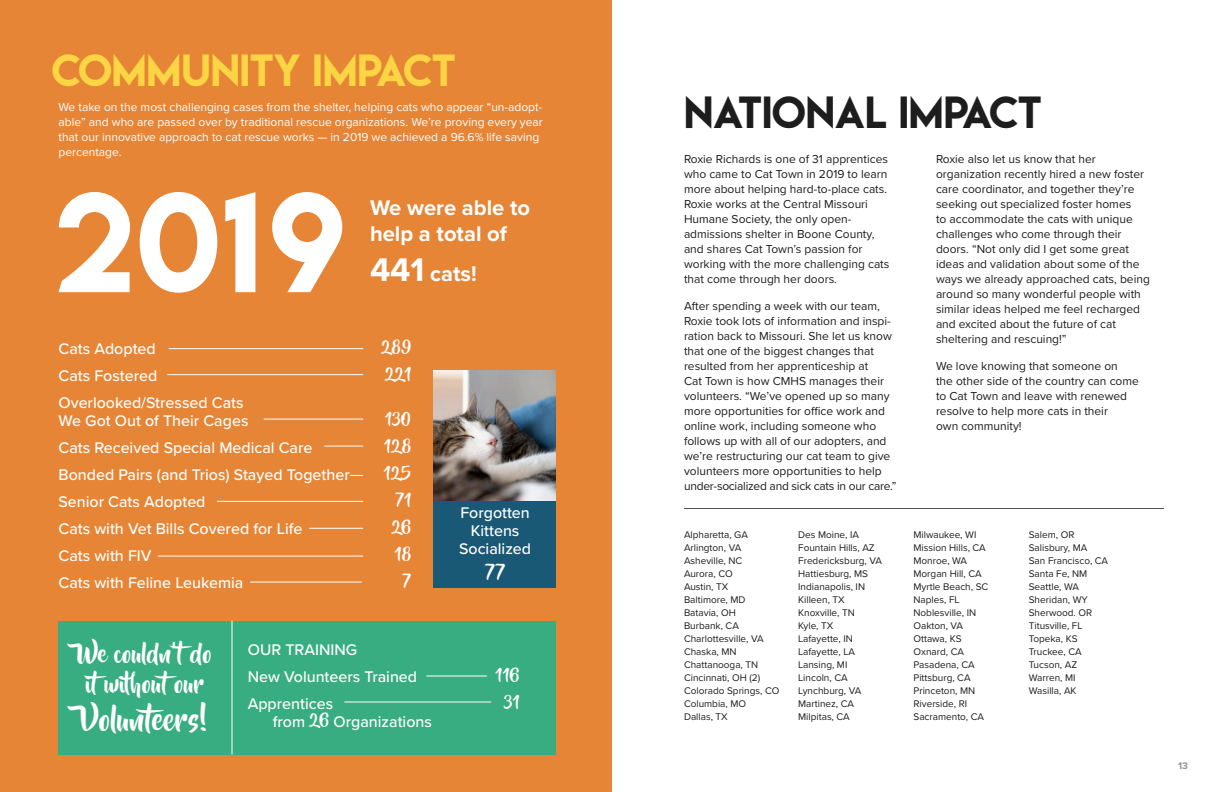
<style>
.page{position:relative;width:1224px;height:792px;background:#fff}
.page>*{position:absolute;margin:0;border:0;box-sizing:border-box;transform-origin:0 0}
.t1{font:40px "Lemon Milk";color:#fcd545}
.t2{font:40px "Lemon Milk";color:#1c1d1c}
.t3{font:30px "Beyond The Mountains";color:#fff}
.t4{font:24px/30px "Beyond The Mountains";color:#fff;text-align:center}
.t5{font:700 22px/26px "Proxima Nova";color:#fff}
.t6{font:18px "Beyond The Mountains";color:#fff}
.t7{font:500 16px/18px "Proxima Nova";color:#fff;text-align:center}
.t8{font:16px "Beyond The Mountains";color:#fff}
.t9{font:12px/15px "Proxima Nova";color:#1c1d1c}
.t10{font:12px/15px "Proxima Nova";color:#fff}
.t11{font:10px/13px "Proxima Nova";color:#1c1d1c}
.t12{font:700 10px "Proxima Nova";color:#979697}
.s1{font-size:34px}
.s2{font-family:"Beyond The Mountains";font-weight:400}
</style>
<div class="page">
<div style="left:0;top:0;width:612px;height:792px;background:#e68535"></div>
<div style="left:58px;top:621px;width:498px;height:134px;background:#39ad82"></div>
<svg style="left:59px;top:192px;width:71px;height:100px"></svg>
<svg style="left:140px;top:192px;width:77px;height:101px"></svg>
<svg style="left:225px;top:192px;width:30px;height:100px"></svg>
<svg style="left:272px;top:192px;width:70px;height:100px"></svg>
<img style="left:433px;top:370px;width:123px;height:131px">
<div style="left:434px;top:501px;width:122px;height:86px;background:#1a5975"></div>
<hr style="left:169px;top:348px;width:194px;height:1px;background:#fff">
<hr style="left:167px;top:374px;width:196px;height:1px;background:#fff">
<hr style="left:309px;top:528px;width:54px;height:1px;background:#fff">
<hr style="left:158px;top:556px;width:205px;height:1px;background:#fff">
<hr style="left:250px;top:582px;width:112px;height:1px;background:#fff">
<hr style="left:264px;top:419px;width:99px;height:1px;background:#fff">
<hr style="left:217px;top:501px;width:146px;height:1px;background:#fff">
<svg style="left:350px;top:475px;width:13px;height:1px"></svg>
<hr style="left:324px;top:446px;width:39px;height:1px;background:#fff">
<hr style="left:426px;top:675px;width:61px;height:1px;background:#fff">
<hr style="left:344px;top:701px;width:147px;height:1px;background:#fff">
<hr style="left:232px;top:621px;width:1px;height:134px;background:#fff">
<hr style="left:684px;top:508px;width:480px;height:1px;background:#4f5557">
<p class="t1" style="left:52px;top:42px;width:405px">COMMUNITY IMPACT</p>
<p class="t10" style="left:59px;top:99px;width:486px">We take on the most challenging cases from the shelter, helping cats who appear “un-adopt&shy;able” and who are passed over by traditional rescue organizations. We’re proving every year that our innovative approach to cat rescue works — in 2019 we achieved a 96.6% life saving percentage.</p>
<p class="t5" style="left:370px;top:194px;width:162px">We were able to help a total of</p>
<p class="t5" style="left:370px;top:260px;width:108px"><span class="s1">441</span> cats!</p>
<p class="t7" style="left:59px;top:339px;width:99px">Cats Adopted</p>
<p class="t8" style="left:381px;top:339px;width:32px">289</p>
<p class="t7" style="left:59px;top:366px;width:100px">Cats Fostered</p>
<p class="t8" style="left:385px;top:366px;width:28px">221</p>
<p class="t7" style="left:59px;top:393px;width:191px;text-align:left">Overlooked/Stressed Cats<br>We Got Out of Their Cages</p>
<p class="t8" style="left:385px;top:411px;width:28px">130</p>
<p class="t7" style="left:59px;top:438px;width:255px">Cats Received Special Medical Care</p>
<p class="t8" style="left:384px;top:438px;width:29px">128</p>
<p class="t7" style="left:59px;top:465px;width:293px">Bonded Pairs (and Trios) Stayed Together</p>
<p class="t8" style="left:384px;top:465px;width:29px">125</p>
<p class="t7" style="left:59px;top:492px;width:149px">Senior Cats Adopted</p>
<p class="t8" style="left:395px;top:492px;width:18px">71</p>
<p class="t7" style="left:59px;top:519px;width:245px">Cats with Vet Bills Covered for Life</p>
<p class="t8" style="left:391px;top:519px;width:22px">26</p>
<p class="t7" style="left:59px;top:546px;width:95px">Cats with FIV</p>
<p class="t8" style="left:395px;top:546px;width:18px">18</p>
<p class="t7" style="left:59px;top:573px;width:186px">Cats with Feline Leukemia</p>
<p class="t8" style="left:402px;top:573px;width:11px">7</p>
<p class="t7" style="left:459px;top:503px;width:74px">Forgotten<br>Kittens<br>Socialized</p>
<p class="t6" style="left:485px;top:563px;width:22px">77</p>
<p class="t4" style="left:78px;top:640px;width:136px">We couldn’tdo itwithoutour</p>
<p class="t3" style="left:81px;top:703px;width:129px">Volunteers!</p>
<p class="t7" style="left:248px;top:640px;width:111px">OUR TRAINING</p>
<p class="t7" style="left:248px;top:667px;width:171px">New Volunteers Trained</p>
<p class="t8" style="left:496px;top:667px;width:26px">116</p>
<p class="t7" style="left:248px;top:694px;width:87px">Apprentices</p>
<p class="t8" style="left:504px;top:694px;width:18px">31</p>
<p class="t7" style="left:273px;top:712px;width:161px">from <span class="s2">26</span> Organizations</p>
<p class="t2" style="left:684px;top:84px;width:359px">NATIONAL IMPACT</p>
<p class="t9" style="left:684px;top:151px;width:207px">Roxie Richards is one of 31 apprentices who came to Cat Town in 2019 to learn more about helping hard-to-place cats.<br>Roxie works at the Central Missouri Humane Society, the only open&shy;admissions shelter in Boone County, and shares Cat Town’s passion for working with the more challenging cats that come through her doors.</p>
<p class="t9" style="left:684px;top:298px;width:214px">After spending a week with our team, Roxie took lots of information and inspi&shy;ration back to Missouri. She let us know that one of the biggest changes that resulted from her apprenticeship at<br>Cat Town is how CMHS manages their volunteers. “We’ve opened up so many more opportunities for office work and online work, including someone who follows up with all of our adopters, and we’re restructuring our cat team to give volunteers more opportunities to help under-socialized and sick cats in our care.”</p>
<p class="t9" style="left:936px;top:151px;width:215px">Roxie also let us know that her organization recently hired a new foster care coordinator, and together they’re seeking out specialized foster homes<br>to accommodate the cats with unique challenges who come through their doors. “Not only did I get some great ideas and validation about some of the ways we already approached cats, being around so many wonderful people with similar ideas helped me feel recharged and excited about the future of cat sheltering and rescuing!”</p>
<p class="t9" style="left:936px;top:358px;width:204px">We love knowing that someone on<br>the other side of the country can come to Cat Town and leave with renewed resolve to help more cats in their<br>own community!</p>
<p class="t11" style="left:684px;top:528px;width:65px">Alpharetta, GA</p>
<p class="t11" style="left:684px;top:541px;width:59px">Arlington, VA</p>
<p class="t11" style="left:684px;top:554px;width:60px">Asheville, NC</p>
<p class="t11" style="left:684px;top:567px;width:50px">Aurora, CO</p>
<p class="t11" style="left:684px;top:580px;width:46px">Austin, TX</p>
<p class="t11" style="left:684px;top:593px;width:63px">Baltimore, MD</p>
<p class="t11" style="left:684px;top:606px;width:53px">Batavia, OH</p>
<p class="t11" style="left:684px;top:619px;width:56px">Burbank, CA</p>
<p class="t11" style="left:684px;top:632px;width:81px">Charlottesville, VA</p>
<p class="t11" style="left:684px;top:645px;width:54px">Chaska, MN</p>
<p class="t11" style="left:684px;top:658px;width:76px">Chattanooga, TN</p>
<p class="t11" style="left:684px;top:671px;width:78px">Cincinnati, OH (2)</p>
<p class="t11" style="left:684px;top:684px;width:97px">Colorado Springs, CO</p>
<p class="t11" style="left:684px;top:697px;width:64px">Columbia, MO</p>
<p class="t11" style="left:684px;top:710px;width:45px">Dallas, TX</p>
<p class="t11" style="left:798px;top:528px;width:85px">Des Moine, IA<br>Fountain Hills, AZ<br>Fredericksburg, VA<br>Hattiesburg, MS<br>Indianapolis, IN<br>Killeen, TX<br>Knoxville, TN<br>Kyle, TX<br>Lafayette, IN<br>Lafayette, LA<br>Lansing, MI<br>Lincoln, CA<br>Lynchburg, VA<br>Martinez, CA<br>Milpitas, CA</p>
<p class="t11" style="left:914px;top:528px;width:76px">Milwaukee, WI<br>Mission Hills, CA<br>Monroe, WA<br>Morgan Hill, CA<br>Myrtle Beach, SC<br>Naples, FL<br>Noblesville, IN<br>Oakton, VA<br>Ottawa, KS<br>Oxnard, CA<br>Pasadena, CA<br>Pittsburg, CA<br>Princeton, MN<br>Riverside, RI<br>Sacramento, CA</p>
<p class="t11" style="left:1029px;top:528px;width:81px">Salem, OR<br>Salisbury, MA<br>San Francisco, CA<br>Santa Fe, NM<br>Seattle, WA<br>Sheridan, WY<br>Sherwood. OR<br>Titusville, FL<br>Topeka, KS<br>Truckee, CA<br>Tucson, AZ<br>Warren, MI<br>Wasilla, AK</p>
<p class="t12" style="left:1178px;top:758px;width:11px">13</p>
</div>
